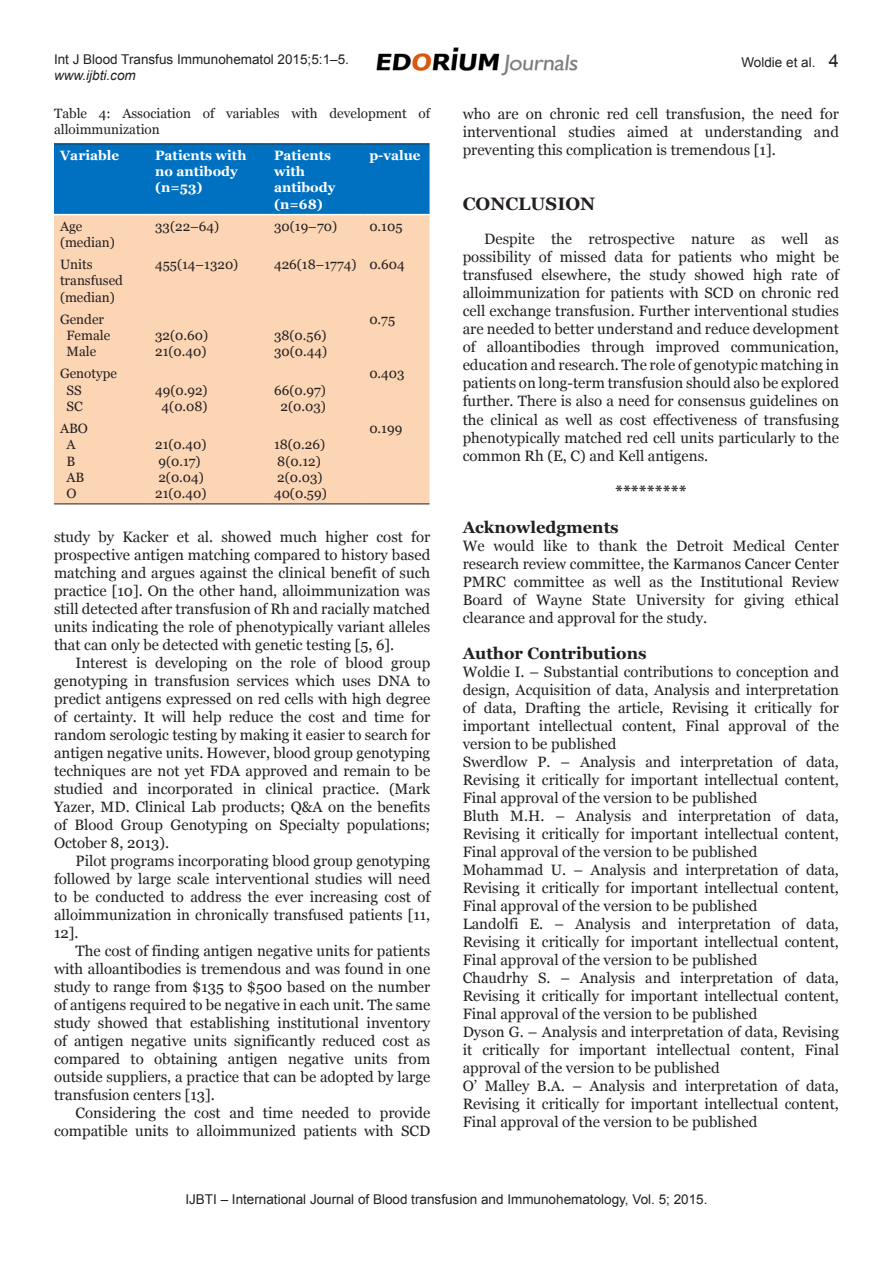
<style>
.page{position:relative;width:893px;height:1263px;background:#fff}
.page>*{position:absolute;margin:0;border:0;box-sizing:border-box;transform-origin:0 0}
.Case_Report_head{font:700 18px "Georgia";color:#231f20}
.Guarantor_head{font:700 16.5px "Georgia";color:#231f20}
.Author_contributions{font:700 16.5px "Georgia";color:#231f20}
.Star{font:700 16.5px "Georgia";color:#231f20}
.Text{font:15px/18px "Georgia";color:#231f20;text-align:justify}
.Author_contributions-2{font:15px/18px "Georgia";color:#231f20;text-align:justify}
.Figure___Table_capti{font:13.5px/16.2px "Georgia";color:#231f20}
.t1{font:13.5px "Arial";color:#231f20}
.Figure___Table_capti-2{font:700 13.5px/16.2px "Georgia";color:#fff}
.t2{font:italic 13.5px "Arial";color:#231f20}
.s1{font-size:18px}
</style>
<div class="page">
<img style="left:376px;top:47px;width:202px;height:29px">
<div style="left:54px;top:144px;width:376px;height:70px;background:#0070c0"></div>
<div style="left:54px;top:215px;width:376px;height:288px;background:#fcd5b5"></div>
<hr style="left:54px;top:143px;width:95px;height:1px;background:#231f20">
<hr style="left:149px;top:143px;width:119px;height:1px;background:#231f20">
<hr style="left:268px;top:143px;width:95px;height:1px;background:#231f20">
<hr style="left:363px;top:143px;width:67px;height:1px;background:#231f20">
<hr style="left:54px;top:503px;width:95px;height:1px;background:#231f20">
<hr style="left:149px;top:503px;width:119px;height:1px;background:#231f20">
<hr style="left:268px;top:503px;width:95px;height:1px;background:#231f20">
<hr style="left:363px;top:503px;width:67px;height:1px;background:#231f20">
<p class="t1" style="left:54px;top:50px;width:296px">Int J Blood Transfus Immunohematol 2015;5:1–5.</p>
<p class="t2" style="left:54px;top:67px;width:83px">www.ijbti.com</p>
<p class="Figure___Table_capti" style="left:54px;top:106px;width:378px">Table 4: Association of variables with development of alloimmunization</p>
<p class="Figure___Table_capti-2" style="left:60px;top:147px;width:61px">Variable</p>
<p class="Figure___Table_capti-2" style="left:155px;top:147px;width:93px">Patients with no antibody (n=53)</p>
<p class="Figure___Table_capti-2" style="left:274px;top:147px;width:63px">Patients with antibody (n=68)</p>
<p class="Figure___Table_capti-2" style="left:369px;top:147px;width:53px">p-value</p>
<p class="Figure___Table_capti" style="left:60px;top:218px;width:24px">Age</p>
<p class="Figure___Table_capti" style="left:60px;top:235px;width:57px">(median)</p>
<p class="Figure___Table_capti" style="left:155px;top:218px;width:66px">33(22–64)</p>
<p class="Figure___Table_capti" style="left:274px;top:218px;width:65px">30(19–70)</p>
<p class="Figure___Table_capti" style="left:369px;top:218px;width:35px">0.105</p>
<p class="Figure___Table_capti" style="left:60px;top:257px;width:65px">Units transfused</p>
<p class="Figure___Table_capti" style="left:60px;top:289px;width:57px">(median)</p>
<p class="Figure___Table_capti" style="left:60px;top:311px;width:46px">Gender</p>
<p class="Figure___Table_capti" style="left:67px;top:328px;width:45px">Female</p>
<p class="Figure___Table_capti" style="left:67px;top:344px;width:31px">Male</p>
<p class="Figure___Table_capti" style="left:60px;top:366px;width:59px">Genotype</p>
<p class="Figure___Table_capti" style="left:67px;top:382px;width:17px">SS</p>
<p class="Figure___Table_capti" style="left:67px;top:398px;width:18px">SC</p>
<p class="Figure___Table_capti" style="left:60px;top:421px;width:29px">ABO</p>
<p class="Figure___Table_capti" style="left:67px;top:437px;width:11px">A</p>
<p class="Figure___Table_capti" style="left:67px;top:453px;width:10px">B</p>
<p class="Figure___Table_capti" style="left:67px;top:469px;width:19px">AB</p>
<p class="Figure___Table_capti" style="left:67px;top:485px;width:12px">O</p>
<p class="Figure___Table_capti" style="left:155px;top:257px;width:85px">455(14–1320)</p>
<p class="Figure___Table_capti" style="left:274px;top:257px;width:84px">426(18–1774)</p>
<p class="Figure___Table_capti" style="left:369px;top:257px;width:37px">0.604</p>
<p class="Figure___Table_capti" style="left:369px;top:311px;width:27px">0.75</p>
<p class="Figure___Table_capti" style="left:155px;top:328px;width:54px">32(0.60)</p>
<p class="Figure___Table_capti" style="left:155px;top:344px;width:53px">21(0.40)</p>
<p class="Figure___Table_capti" style="left:274px;top:328px;width:54px">38(0.56)</p>
<p class="Figure___Table_capti" style="left:274px;top:344px;width:55px">30(0.44)</p>
<p class="Figure___Table_capti" style="left:369px;top:366px;width:37px">0.403</p>
<p class="Figure___Table_capti" style="left:155px;top:382px;width:54px">49(0.92)</p>
<p class="Figure___Table_capti" style="left:162px;top:398px;width:48px">4(0.08)</p>
<p class="Figure___Table_capti" style="left:274px;top:382px;width:53px">66(0.97)</p>
<p class="Figure___Table_capti" style="left:281px;top:398px;width:47px">2(0.03)</p>
<p class="Figure___Table_capti" style="left:369px;top:421px;width:35px">0.199</p>
<p class="Figure___Table_capti" style="left:155px;top:437px;width:53px">21(0.40)</p>
<p class="Figure___Table_capti" style="left:158px;top:453px;width:44px">9(0.17)</p>
<p class="Figure___Table_capti" style="left:158px;top:469px;width:47px">2(0.04)</p>
<p class="Figure___Table_capti" style="left:155px;top:485px;width:53px">21(0.40)</p>
<p class="Figure___Table_capti" style="left:274px;top:437px;width:53px">18(0.26)</p>
<p class="Figure___Table_capti" style="left:277px;top:453px;width:45px">8(0.12)</p>
<p class="Figure___Table_capti" style="left:277px;top:469px;width:47px">2(0.03)</p>
<p class="Figure___Table_capti" style="left:274px;top:485px;width:54px">40(0.59)</p>
<p class="Text" style="left:54px;top:528px;width:378px">study by Kacker et al. showed much higher cost for prospective antigen matching compared to history based matching and argues against the clinical benefit of such practice [10]. On the other hand, alloimmunization was still detected after transfusion of Rh and racially matched units indicating the role of phenotypically variant alleles that can only be detected with genetic testing [5, 6].</p>
<p class="Text" style="left:54px;top:654px;width:378px;text-indent:22px">Interest is developing on the role of blood group genotyping in transfusion services which uses DNA to predict antigens expressed on red cells with high degree of certainty. It will help reduce the cost and time for random serologic testing by making it easier to search for antigen negative units. However, blood group genotyping techniques are not yet FDA approved and remain to be studied and incorporated in clinical practice. (Mark Yazer, MD. Clinical Lab products; Q&amp;A on the benefits of Blood Group Genotyping on Specialty populations; October 8, 2013).</p>
<p class="Text" style="left:54px;top:852px;width:378px;text-indent:22px">Pilot programs incorporating blood group genotyping followed by large scale interventional studies will need to be conducted to address the ever increasing cost of alloimmunization in chronically transfused patients [11, 12].</p>
<p class="Text" style="left:54px;top:942px;width:378px;text-indent:22px">The cost of finding antigen negative units for patients with alloantibodies is tremendous and was found in one study to range from $135 to $500 based on the number of antigens required to be negative in each unit. The same study showed that establishing institutional inventory of antigen negative units significantly reduced cost as compared to obtaining antigen negative units from outside suppliers, a practice that can be adopted by large transfusion centers [13].</p>
<p class="Text" style="left:54px;top:1104px;width:378px;text-align:right">Considering the cost and time needed to provide compatible units to alloimmunized patients with SCD</p>
<p class="t1" style="left:741px;top:54px;width:99px">Woldie et al. <span class="s1">4</span></p>
<p class="Text" style="left:463px;top:105px;width:378px">who are on chronic red cell transfusion, the need for interventional studies aimed at understanding and preventing this complication is tremendous [1].</p>
<p class="Case_Report_head" style="left:463px;top:192px;width:134px">CONCLUSION</p>
<p class="Text" style="left:463px;top:231px;width:378px;text-indent:22px">Despite the retrospective nature as well as possibility of missed data for patients who might be transfused elsewhere, the study showed high rate of alloimmunization for patients with SCD on chronic red cell exchange transfusion. Further interventional studies are needed to better understand and reduce development of alloantibodies through improved communication, education and research. The role of genotypic matching in patients on long-term transfusion should also be explored further. There is also a need for consensus guidelines on the clinical as well as cost effectiveness of transfusing phenotypically matched red cell units particularly to the common Rh (E, C) and Kell antigens.</p>
<p class="Star" style="left:615px;top:480px;width:73px">*********</p>
<p class="Author_contributions" style="left:463px;top:517px;width:157px">Acknowledgments</p>
<p class="Author_contributions-2" style="left:463px;top:537px;width:378px">We would like to thank the Detroit Medical Center research review committee, the Karmanos Cancer Center PMRC committee as well as the Institutional Review Board of Wayne State University for giving ethical clearance and approval for the study.</p>
<p class="Guarantor_head" style="left:463px;top:643px;width:185px">Author Contributions</p>
<p class="Author_contributions-2" style="left:463px;top:663px;width:378px">Woldie I. – Substantial contributions to conception and design, Acquisition of data, Analysis and interpretation of data, Drafting the article, Revising it critically for important intellectual content, Final approval of the version to be published</p>
<p class="Author_contributions-2" style="left:463px;top:753px;width:378px">Swerdlow P. – Analysis and interpretation of data, Revising it critically for important intellectual content, Final approval of the version to be published</p>
<p class="Author_contributions-2" style="left:463px;top:807px;width:378px">Bluth M.H. – Analysis and interpretation of data, Revising it critically for important intellectual content, Final approval of the version to be published</p>
<p class="Author_contributions-2" style="left:463px;top:861px;width:378px">Mohammad U. – Analysis and interpretation of data, Revising it critically for important intellectual content, Final approval of the version to be published</p>
<p class="Author_contributions-2" style="left:463px;top:915px;width:378px">Landolfi E. – Analysis and interpretation of data, Revising it critically for important intellectual content, Final approval of the version to be published</p>
<p class="Author_contributions-2" style="left:463px;top:969px;width:378px">Chaudrhy S. – Analysis and interpretation of data, Revising it critically for important intellectual content, Final approval of the version to be published</p>
<p class="Author_contributions-2" style="left:463px;top:1023px;width:378px">Dyson G. – Analysis and interpretation of data, Revising it critically for important intellectual content, Final approval of the version to be published</p>
<p class="Author_contributions-2" style="left:463px;top:1077px;width:378px">O’ Malley B.A. – Analysis and interpretation of data, Revising it critically for important intellectual content, Final approval of the version to be published</p>
<p class="t1" style="left:185px;top:1190px;width:524px">IJBTI – International Journal of Blood transfusion and Immunohematology, Vol. 5; 2015.</p>
</div>
